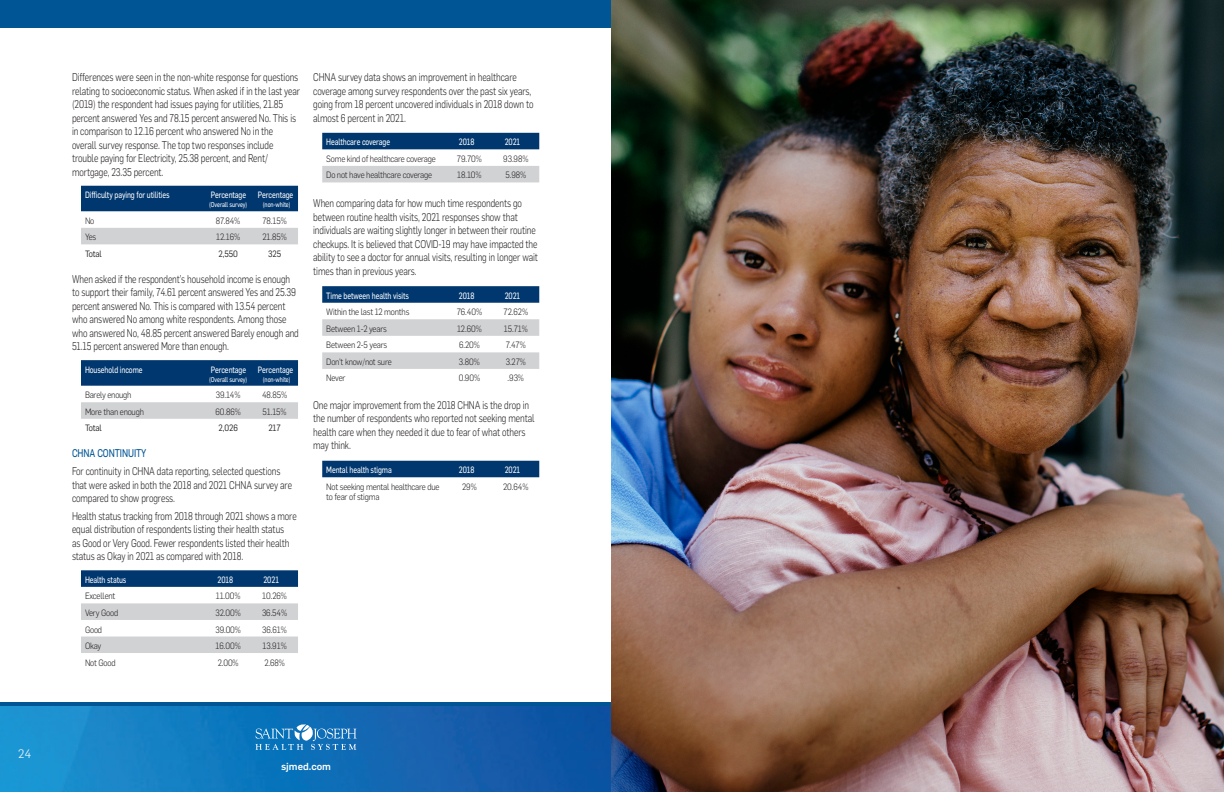
<style>
.page{position:relative;width:1224px;height:792px;background:#fff}
.page>*{position:absolute;margin:0;border:0;box-sizing:border-box;transform-origin:0 0}
.t1{font:300 12px "Flama";color:#fff}
.CatCopy{font:300 11px/13.5px "Flama";letter-spacing:-.01em;color:#231f20;scale:.8 1}
.CatSubHdr{font:11px "Flama Basic";letter-spacing:-.01em;color:#005595;scale:.8 1}
.t2{font:500 10px "Flama";color:#fff}
.CatCopy-2{font:300 9px/10px "Flama";letter-spacing:-.025em;color:#231f20;scale:.9 1}
.CatCopy-3{font:9px "Flama Basic";letter-spacing:-.01em;color:#fff;scale:.8 1}
.CatCopy-4{font:9px "Flama";letter-spacing:-.02em;color:#231f20;scale:.9 1}
.CatCopy-5{font:7px "Flama Basic";letter-spacing:-.01em;color:#fff;scale:.8 1}
</style>
<div class="page">
<img style="left:0;top:706px;width:611px;height:86px">
<svg style="left:255px;top:723px;width:102px;height:27px;background:#3989c4"></svg>
<div style="left:0;top:0;width:613px;height:25px;background:#005595"></div>
<hr style="left:0;top:25px;width:613px;height:3px;background:#005595">
<hr style="left:0;top:702px;width:613px;height:3px;background:#005595">
<div style="left:322px;top:133px;width:217px;height:16px;background:#00376f"></div>
<div style="left:322px;top:166px;width:217px;height:16px;background:#d1d2d4"></div>
<svg style="left:322px;top:286px;width:217px;height:17px;background:#063c72"></svg>
<svg style="left:322px;top:319px;width:217px;height:50px"></svg>
<div style="left:322px;top:461px;width:217px;height:16px;background:#00376f"></div>
<div style="left:81px;top:186px;width:217px;height:25px;background:#00376f"></div>
<div style="left:81px;top:228px;width:217px;height:16px;background:#d1d2d4"></div>
<svg style="left:81px;top:360px;width:217px;height:26px;background:#043a71"></svg>
<svg style="left:81px;top:402px;width:217px;height:17px;background:#d2d3d5"></svg>
<svg style="left:81px;top:570px;width:217px;height:17px;background:#063c72"></svg>
<svg style="left:81px;top:603px;width:217px;height:50px"></svg>
<img style="left:611px;top:0;width:613px;height:792px">
<p class="t1" style="left:18px;top:745px;width:15px">24</p>
<p class="CatCopy" style="left:72px;top:70px;width:287px">Differences were seen in the non-white response for questions relating to socioeconomic status. When asked if in the last year (2019) the respondent had issues paying for utilities, 21.85 percent answered Yes and 78.15 percent answered No. This is in comparison to 12.16 percent who answered No in the overall survey response. The top two responses include trouble paying for Electricity, 25.38 percent, and Rent/ mortgage, 23.35 percent.</p>
<p class="CatCopy-3" style="left:85px;top:189px;width:107px">Difficulty paying for utilities</p>
<p class="CatCopy-3" style="left:211px;top:189px;width:46px">Percentage</p>
<p class="CatCopy-3" style="left:258px;top:189px;width:46px">Percentage</p>
<p class="CatCopy-5" style="left:209px;top:200px;width:49px">(Overall survey)</p>
<p class="CatCopy-5" style="left:263px;top:200px;width:36px">(non-white)</p>
<p class="CatCopy-2" style="left:85px;top:215px;width:12px">No</p>
<p class="CatCopy-2" style="left:216px;top:215px;width:29px">87.84%</p>
<p class="CatCopy-2" style="left:262px;top:215px;width:29px">78.15%</p>
<p class="CatCopy-2" style="left:85px;top:232px;width:14px">Yes</p>
<p class="CatCopy-2" style="left:216px;top:232px;width:28px">12.16%</p>
<p class="CatCopy-2" style="left:262px;top:232px;width:29px">21.85%</p>
<p class="CatCopy-4" style="left:85px;top:248px;width:20px">Total</p>
<p class="CatCopy-4" style="left:219px;top:248px;width:23px">2,550</p>
<p class="CatCopy-4" style="left:268px;top:248px;width:16px">325</p>
<p class="CatCopy" style="left:72px;top:272px;width:285px">When asked if the respondent’s household income is enough to support their family, 74.61 percent answered Yes and 25.39 percent answered No. This is compared with 13.54 percent who answered No among white respondents. Among those who answered No, 48.85 percent answered Barely enough and 51.15 percent answered More than enough.</p>
<p class="CatCopy-3" style="left:85px;top:363px;width:73px">Household income</p>
<p class="CatCopy-3" style="left:211px;top:363px;width:46px">Percentage</p>
<p class="CatCopy-3" style="left:258px;top:363px;width:46px">Percentage</p>
<p class="CatCopy-5" style="left:209px;top:374px;width:49px">(Overall survey)</p>
<p class="CatCopy-5" style="left:263px;top:374px;width:36px">(non-white)</p>
<p class="CatCopy-2" style="left:85px;top:390px;width:53px">Barely enough</p>
<p class="CatCopy-2" style="left:216px;top:390px;width:29px">39.14%</p>
<p class="CatCopy-2" style="left:262px;top:390px;width:29px">48.85%</p>
<p class="CatCopy-2" style="left:85px;top:406px;width:67px">More than enough</p>
<p class="CatCopy-2" style="left:215px;top:406px;width:30px">60.86%</p>
<p class="CatCopy-2" style="left:263px;top:406px;width:28px">51.15%</p>
<p class="CatCopy-4" style="left:85px;top:422px;width:20px">Total</p>
<p class="CatCopy-4" style="left:219px;top:422px;width:23px">2,026</p>
<p class="CatCopy-4" style="left:268px;top:422px;width:15px">217</p>
<p class="CatSubHdr" style="left:72px;top:446px;width:95px">CHNA CONTINUITY</p>
<p class="CatCopy" style="left:72px;top:464px;width:277px">For continuity in CHNA data reporting, selected questions that were asked in both the 2018 and 2021 CHNA survey are compared to show progress.</p>
<p class="CatCopy" style="left:72px;top:509px;width:283px">Health status tracking from 2018 through 2021 shows a more equal distribution of respondents listing their health status<br>as Good or Very Good. Fewer respondents listed their health status as Okay in 2021 as compared with 2018.</p>
<p class="CatCopy-3" style="left:85px;top:573px;width:53px">Health status</p>
<p class="CatCopy-3" style="left:218px;top:573px;width:21px">2018</p>
<p class="CatCopy-3" style="left:263px;top:573px;width:21px">2021</p>
<p class="CatCopy-2" style="left:85px;top:591px;width:35px">Excellent</p>
<p class="CatCopy-2" style="left:216px;top:591px;width:29px">11.00%</p>
<p class="CatCopy-2" style="left:262px;top:591px;width:29px">10.26%</p>
<p class="CatCopy-2" style="left:85px;top:607px;width:39px">Very Good</p>
<p class="CatCopy-2" style="left:216px;top:607px;width:30px">32.00%</p>
<p class="CatCopy-2" style="left:262px;top:607px;width:30px">36.54%</p>
<p class="CatCopy-2" style="left:85px;top:624px;width:21px">Good</p>
<p class="CatCopy-2" style="left:215px;top:624px;width:30px">39.00%</p>
<p class="CatCopy-2" style="left:262px;top:624px;width:29px">36.61%</p>
<p class="CatCopy-2" style="left:85px;top:640px;width:20px">Okay</p>
<p class="CatCopy-2" style="left:216px;top:640px;width:30px">16.00%</p>
<p class="CatCopy-2" style="left:263px;top:640px;width:28px">13.91%</p>
<p class="CatCopy-2" style="left:85px;top:657px;width:36px">Not Good</p>
<p class="CatCopy-2" style="left:218px;top:657px;width:25px">2.00%</p>
<p class="CatCopy-2" style="left:264px;top:657px;width:24px">2.68%</p>
<p class="CatCopy" style="left:313px;top:70px;width:277px">CHNA survey data shows an improvement in healthcare coverage among survey respondents over the past six years, going from 18 percent uncovered individuals in 2018 down to almost 6 percent in 2021.</p>
<p class="CatCopy-3" style="left:326px;top:136px;width:81px">Healthcare coverage</p>
<p class="CatCopy-3" style="left:459px;top:136px;width:21px">2018</p>
<p class="CatCopy-3" style="left:505px;top:136px;width:21px">2021</p>
<p class="CatCopy-2" style="left:326px;top:153px;width:123px">Some kind of healthcare coverage</p>
<p class="CatCopy-2" style="left:457px;top:153px;width:29px">79.70%</p>
<p class="CatCopy-2" style="left:503px;top:153px;width:29px">93.98%</p>
<p class="CatCopy-2" style="left:326px;top:170px;width:119px">Do not have healthcare coverage</p>
<p class="CatCopy-2" style="left:457px;top:170px;width:29px">18.10%</p>
<p class="CatCopy-2" style="left:506px;top:170px;width:25px">5.98%</p>
<p class="CatCopy" style="left:313px;top:196px;width:282px">When comparing data for how much time respondents go between routine health visits, 2021 responses show that individuals are waiting slightly longer in between their routine checkups. It is believed that COVID-19 may have impacted the ability to see a doctor for annual visits, resulting in longer wait times than in previous years.</p>
<p class="CatCopy-3" style="left:326px;top:289px;width:105px">Time between health visits</p>
<p class="CatCopy-3" style="left:459px;top:289px;width:21px">2018</p>
<p class="CatCopy-3" style="left:505px;top:289px;width:21px">2021</p>
<p class="CatCopy-2" style="left:326px;top:307px;width:94px">Within the last 12 months</p>
<p class="CatCopy-2" style="left:457px;top:307px;width:30px">76.40%</p>
<p class="CatCopy-2" style="left:504px;top:307px;width:29px">72.62%</p>
<p class="CatCopy-2" style="left:326px;top:323px;width:69px">Between 1-2 years</p>
<p class="CatCopy-2" style="left:457px;top:323px;width:29px">12.60%</p>
<p class="CatCopy-2" style="left:504px;top:323px;width:28px">15.71%</p>
<p class="CatCopy-2" style="left:326px;top:340px;width:69px">Between 2-5 years</p>
<p class="CatCopy-2" style="left:459px;top:340px;width:25px">6.20%</p>
<p class="CatCopy-2" style="left:506px;top:340px;width:24px">7.47%</p>
<p class="CatCopy-2" style="left:326px;top:356px;width:74px">Don’t know/not sure</p>
<p class="CatCopy-2" style="left:459px;top:356px;width:25px">3.80%</p>
<p class="CatCopy-2" style="left:506px;top:356px;width:24px">3.27%</p>
<p class="CatCopy-2" style="left:326px;top:373px;width:23px">Never</p>
<p class="CatCopy-2" style="left:459px;top:373px;width:25px">0.90%</p>
<p class="CatCopy-2" style="left:508px;top:373px;width:20px">.93%</p>
<p class="CatCopy" style="left:313px;top:398px;width:278px">One major improvement from the 2018 CHNA is the drop in the number of respondents who reported not seeking mental health care when they needed it due to fear of what others may think.</p>
<p class="CatCopy-3" style="left:326px;top:464px;width:83px">Mental health stigma</p>
<p class="CatCopy-3" style="left:459px;top:464px;width:21px">2018</p>
<p class="CatCopy-3" style="left:505px;top:464px;width:21px">2021</p>
<p class="CatCopy-2" style="left:326px;top:481px;width:127px">Not seeking mental healthcare due to fear of stigma</p>
<p class="CatCopy-2" style="left:462px;top:481px;width:18px">29%</p>
<p class="CatCopy-2" style="left:503px;top:481px;width:30px">20.64%</p>
<p class="t2" style="left:281px;top:760px;width:51px">sjmed.com</p>
</div>
